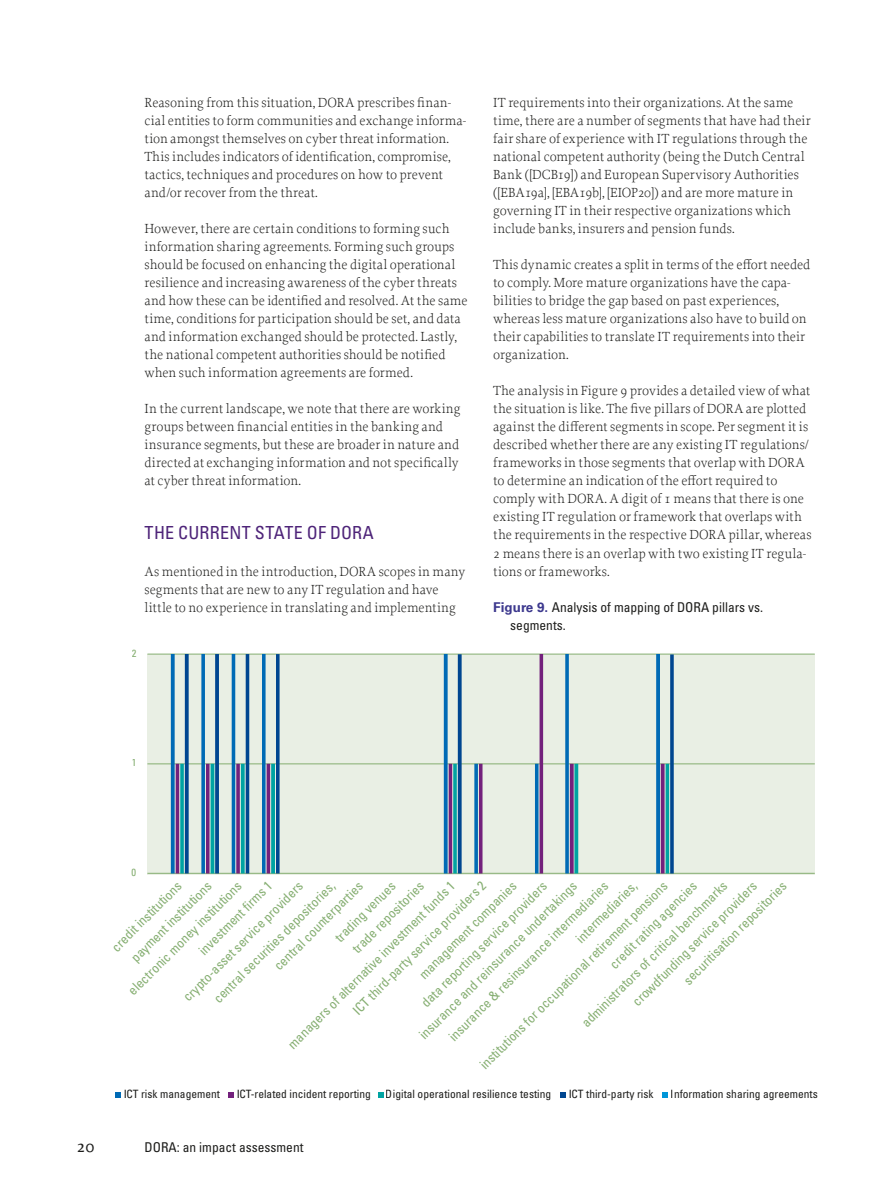
<style>
.page{position:relative;width:893px;height:1191px;background:#fff}
.page>*{position:absolute;margin:0;border:0;box-sizing:border-box;transform-origin:0 0}
.Kop1{font:condensed 18px "Univers LT Std";letter-spacing:.015em;color:#4e2479}
.t1{font:500 18px "Proforma";color:#1d1d1b}
.Alinea{font:300 13.8px/18px "Proforma";color:#1d1d1b}
.Alinea-eerste{font:300 13.8px/18px "Proforma";color:#1d1d1b}
.Bijschrift{font:condensed 13.5px/18px "Univers LT Std";color:#1d1d1b}
.t2{font:condensed 13.35px/23.1px "Univers LT Std";color:#85ae71}
.t3{font:condensed 11.4px "Univers LT Std";color:#1d1d1b}
.t4{font:condensed 10.5px "Univers LT Std";color:#85ae71}
.s1{font-weight:700;font-stretch:normal;color:#3d398e}
</style>
<div class="page">
<div style="left:147px;top:654px;width:667px;height:220px;background:#e9efe4"></div>
<hr style="left:147px;top:873px;width:668px;height:1px;background:#85ae71">
<hr style="left:147px;top:653px;width:668px;height:1px;background:#85ae71">
<hr style="left:147px;top:763px;width:668px;height:1px;background:#85ae71">
<svg style="left:656px;top:654px;width:4px;height:219px"></svg>
<svg style="left:565px;top:654px;width:4px;height:219px"></svg>
<svg style="left:444px;top:654px;width:4px;height:219px"></svg>
<svg style="left:262px;top:654px;width:4px;height:219px"></svg>
<hr style="left:232px;top:654px;width:3px;height:219px;background:#006ab5">
<svg style="left:201px;top:654px;width:4px;height:219px"></svg>
<svg style="left:171px;top:654px;width:4px;height:219px"></svg>
<hr style="left:535px;top:763px;width:3px;height:110px;background:#006ab5">
<svg style="left:474px;top:763px;width:4px;height:110px"></svg>
<hr style="left:540px;top:654px;width:3px;height:219px;background:#73217c">
<svg style="left:661px;top:763px;width:4px;height:110px"></svg>
<svg style="left:570px;top:763px;width:4px;height:110px"></svg>
<hr style="left:479px;top:763px;width:3px;height:110px;background:#73217c">
<hr style="left:449px;top:763px;width:3px;height:110px;background:#73217c">
<hr style="left:267px;top:763px;width:3px;height:110px;background:#73217c">
<svg style="left:236px;top:763px;width:4px;height:110px"></svg>
<svg style="left:206px;top:763px;width:4px;height:110px"></svg>
<hr style="left:176px;top:763px;width:3px;height:110px;background:#73217c">
<hr style="left:666px;top:763px;width:3px;height:110px;background:#00a3a2">
<svg style="left:574px;top:763px;width:4px;height:110px"></svg>
<svg style="left:453px;top:763px;width:4px;height:110px"></svg>
<svg style="left:271px;top:763px;width:4px;height:110px"></svg>
<svg style="left:241px;top:763px;width:4px;height:110px"></svg>
<hr style="left:211px;top:763px;width:3px;height:110px;background:#00a3a2">
<svg style="left:180px;top:763px;width:4px;height:110px"></svg>
<svg style="left:185px;top:654px;width:4px;height:219px"></svg>
<svg style="left:215px;top:654px;width:4px;height:219px"></svg>
<hr style="left:246px;top:654px;width:3px;height:219px;background:#004690">
<svg style="left:276px;top:654px;width:4px;height:219px"></svg>
<svg style="left:458px;top:654px;width:4px;height:219px"></svg>
<svg style="left:670px;top:654px;width:4px;height:219px"></svg>
<svg style="left:115px;top:1092px;width:6px;height:5px"></svg>
<svg style="left:228px;top:1092px;width:6px;height:5px"></svg>
<svg style="left:378px;top:1092px;width:5px;height:5px"></svg>
<svg style="left:560px;top:1092px;width:6px;height:5px"></svg>
<svg style="left:663px;top:1092px;width:5px;height:5px"></svg>
<p class="Alinea" style="left:145px;top:94px;width:323px">Reasoning from this situation, DORA prescribes finan&shy;cial entities to form communities and exchange informa&shy;tion amongst themselves on cyber threat information.<br>This includes indicators of identification, compromise, tactics, techniques and procedures on how to prevent and/or recover from the threat.</p>
<p class="Alinea" style="left:145px;top:220px;width:325px">However, there are certain conditions to forming such information sharing agreements. Forming such groups should be focused on enhancing the digital operational resilience and increasing awareness of the cyber threats and how these can be identified and resolved. At the same time, conditions for participation should be set, and data and information exchanged should be protected. Lastly, the national competent authorities should be notified when such information agreements are formed.</p>
<p class="Alinea" style="left:145px;top:400px;width:317px">In the current landscape, we note that there are working groups between financial entities in the banking and insurance segments, but these are broader in nature and directed at exchanging information and not specifically at cyber threat information.</p>
<p class="Kop1" style="left:145px;top:521px;width:231px">THE CURRENT STATE OF DORA</p>
<p class="Alinea-eerste" style="left:145px;top:562px;width:322px">As mentioned in the introduction, DORA scopes in many segments that are new to any IT regulation and have little to no experience in translating and implementing</p>
<p class="t4" style="left:132px;top:646px;width:6px">2</p>
<p class="Alinea-eerste" style="left:493px;top:94px;width:319px">IT requirements into their organizations. At the same time, there are a number of segments that have had their fair share of experience with IT regulations through the national competent authority (being the Dutch Central Bank ([DCB19]) and European Supervisory Authorities ([EBA19a], [EBA19b], [EIOP20]) and are more mature in governing IT in their respective organizations which include banks, insurers and pension funds.</p>
<p class="Alinea" style="left:493px;top:256px;width:319px">This dynamic creates a split in terms of the effort needed to comply. More mature organizations have the capa&shy;bilities to bridge the gap based on past experiences, whereas less mature organizations also have to build on their capabilities to translate IT requirements into their organization.</p>
<p class="Alinea" style="left:493px;top:382px;width:320px">The analysis in Figure 9 provides a detailed view of what the situation is like. The five pillars of DORA are plotted against the different segments in scope. Per segment it is described whether there are any existing IT regulations/ frameworks in those segments that overlap with DORA to determine an indication of the effort required to comply with DORA. A digit of 1 means that there is one existing IT regulation or framework that overlaps with the requirements in the respective DORA pillar, whereas 2 means there is an overlap with two existing IT regula&shy;tions or frameworks.</p>
<p class="Bijschrift" style="left:510px;top:597px;width:254px;text-indent:-17px"><span class="s1">Figure 9.</span> Analysis of mapping of DORA pillars vs. segments.</p>
<p class="t4" style="left:132px;top:756px;width:6px">1</p>
<p class="t4" style="left:132px;top:865px;width:6px">0</p>
<p class="t2" style="left:347px;top:1004px;width:183px;rotate:-45deg">ICT third-party service providers 2</p>
<p class="t2" style="left:282px;top:1038px;width:232px;rotate:-45deg">managers of alternative investment funds 1</p>
<p class="t2" style="left:193px;top:944px;width:99px;rotate:-45deg">investment fi rms 1</p>
<p class="t2" style="left:474px;top:1058px;width:261px;rotate:-45deg">institutions for occupational retirement pensions</p>
<p class="t2" style="left:576px;top:1016px;width:201px;rotate:-45deg">administrators of critical benchmarks</p>
<p class="t2" style="left:413px;top:968px;width:133px;rotate:-45deg">management companies</p>
<p class="t2" style="left:626px;top:995px;width:171px;rotate:-45deg">crowdfunding service providers</p>
<p class="t2" style="left:443px;top:1030px;width:220px;rotate:-45deg">insurance &amp; resinsurance intermediaries</p>
<p class="t2" style="left:346px;top:942px;width:96px;rotate:-45deg">trade repositories</p>
<p class="t2" style="left:105px;top:941px;width:94px;rotate:-45deg">credit institutions</p>
<p class="t2" style="left:177px;top:990px;width:165px;rotate:-45deg">crypto-asset service providers</p>
<p class="t2" style="left:313px;top:915px;width:81px;text-indent:-63px;rotate:-45deg">central counterparties trading venues</p>
<p class="t2" style="left:413px;top:1028px;width:218px;rotate:-45deg">insurance and reinsurance undertakings</p>
<p class="t2" style="left:122px;top:984px;width:156px;rotate:-45deg">electronic money institutions</p>
<p class="t2" style="left:603px;top:958px;width:119px;rotate:-45deg">credit rating agencies</p>
<p class="t2" style="left:415px;top:996px;width:173px;rotate:-45deg">data reporting service providers</p>
<p class="t2" style="left:677px;top:974px;width:141px;rotate:-45deg">securitisation repositories</p>
<p class="t2" style="left:125px;top:951px;width:109px;rotate:-45deg">payment institutions</p>
<p class="t2" style="left:207px;top:992px;width:167px;rotate:-45deg">central securities depositories,</p>
<p class="t2" style="left:570px;top:932px;width:82px;rotate:-45deg">intermediaries,</p>
<p class="t3" style="left:123px;top:1086px;width:98px">ICT risk management</p>
<p class="t3" style="left:236px;top:1086px;width:136px">ICT-related incident reporting</p>
<p class="t3" style="left:386px;top:1086px;width:167px">Digital operational resilience testing</p>
<p class="t3" style="left:568px;top:1086px;width:87px">ICT third-party risk</p>
<p class="t3" style="left:671px;top:1086px;width:148px">Information sharing agreements</p>
<h1 class="t1" style="left:77px;top:1134px;width:19px">20</h1>
<p class="Bijschrift" style="left:145px;top:1137px;width:160px">DORA: an impact assessment</p>
</div>
